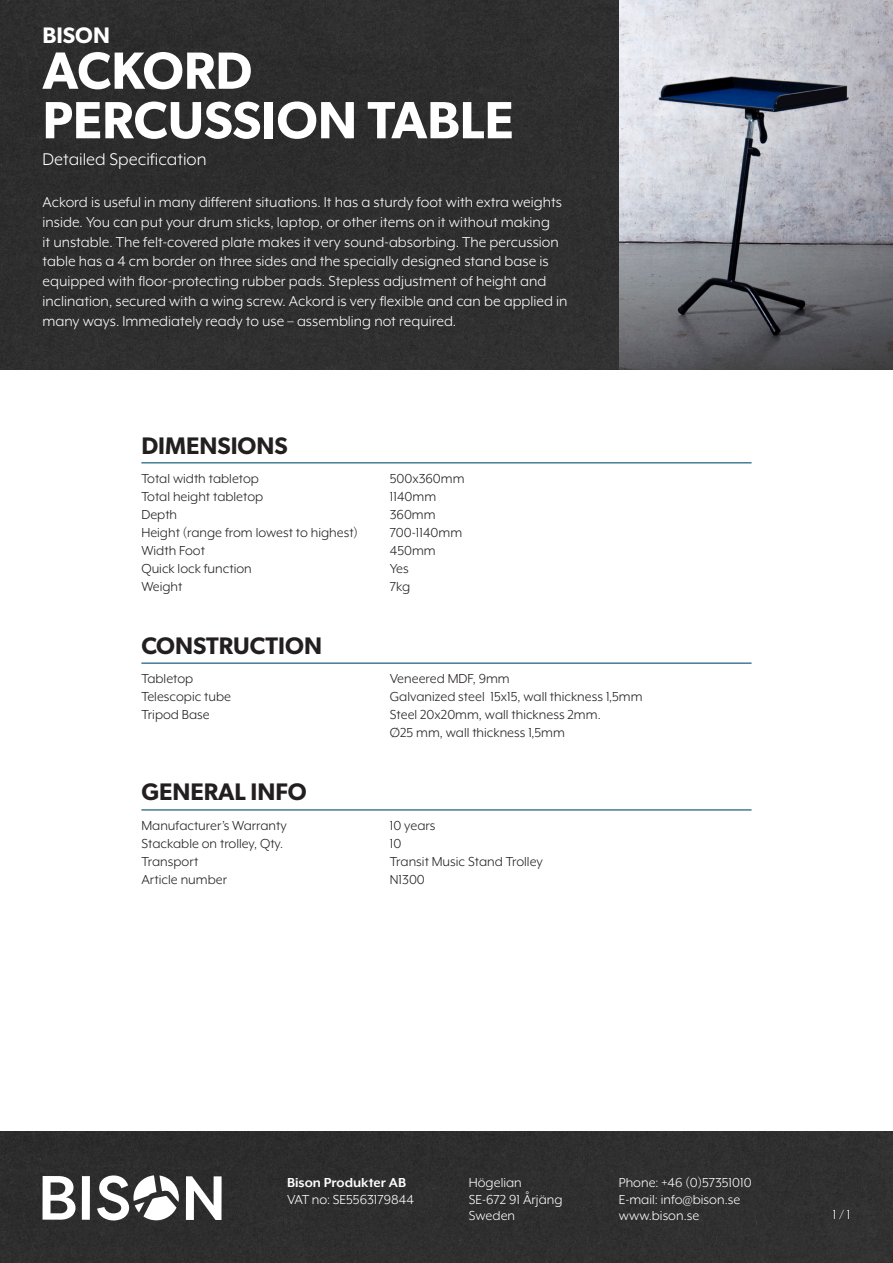
<style>
.page{position:relative;width:893px;height:1263px;background:#fff}
.page>*{position:absolute;margin:0;border:0;box-sizing:border-box;transform-origin:0 0}
.t1{font:600 52.5px "Gibson";color:#fff}
.t2{font:600 24px "Gibson";color:#231f20}
.t3{font:600 22.5px "Gibson";color:#fff}
.t4{font:19.5px "Mr Eaves XL Mod OT";color:#fff}
.Brödtext{font:16.5px/19.8px "Mr Eaves XL Mod OT";color:#fff}
.Tabell_brödtext{font:15px "Mr Eaves XL Mod OT";color:#231f20}
.Fot_brödtext{font:15px/16.5px "Mr Eaves XL Mod OT";color:#fff}
.t5{font:700 15px "Mr Eaves XL Mod OT";color:#fff}
</style>
<div class="page">
<div style="left:0;top:1132px;width:893px;height:131px;background:#2e2e2e"></div>
<svg style="left:43px;top:1176px;width:33px;height:44px"></svg>
<div style="left:82px;top:1176px;width:8px;height:44px;background:#fff"></div>
<svg style="left:97px;top:1175px;width:82px;height:45px"></svg>
<svg style="left:186px;top:1176px;width:36px;height:44px"></svg>
<hr style="left:141px;top:462px;width:611px;height:1px;background:#457c96">
<hr style="left:141px;top:662px;width:611px;height:2px;background:#457c96">
<hr style="left:141px;top:809px;width:611px;height:2px;background:#457c96">
<img style="left:0;top:0;width:893px;height:369px">
<p class="t3" style="left:43px;top:21px;width:69px">BISON</p>
<p class="t1" style="left:43px;top:39px;width:211px">ACKORD</p>
<p class="t1" style="left:43px;top:89px;width:473px">PERCUSSION TABLE</p>
<p class="t4" style="left:43px;top:149px;width:166px">Detailed Specification</p>
<p class="Brödtext" style="left:43px;top:192px;width:526px">Ackord is useful in many different situations. It has a sturdy foot with extra weights inside. You can put your drum sticks, laptop, or other items on it without making<br>it unstable. The felt-covered plate makes it very sound-absorbing. The percussion table has a 4 cm border on three sides and the specially designed stand base is equipped with floor-protecting rubber pads. Stepless adjustment of height and inclination, secured with a wing screw. Ackord is very flexible and can be applied in many ways. Immediately ready to use – assembling not required.</p>
<p class="t2" style="left:141px;top:431px;width:148px">DIMENSIONS</p>
<p class="Tabell_brödtext" style="left:141px;top:471px;width:119px">Total width tabletop</p>
<p class="Tabell_brödtext" style="left:141px;top:489px;width:123px">Total height tabletop</p>
<p class="Tabell_brödtext" style="left:141px;top:507px;width:37px">Depth</p>
<p class="Tabell_brödtext" style="left:141px;top:525px;width:218px">Height (range from lowest to highest)</p>
<p class="Tabell_brödtext" style="left:141px;top:543px;width:65px">Width Foot</p>
<p class="Tabell_brödtext" style="left:141px;top:561px;width:112px">Quick lock function</p>
<p class="Tabell_brödtext" style="left:141px;top:579px;width:43px">Weight</p>
<p class="t2" style="left:141px;top:631px;width:182px">CONSTRUCTION</p>
<p class="Tabell_brödtext" style="left:141px;top:671px;width:54px">Tabletop</p>
<p class="Tabell_brödtext" style="left:141px;top:689px;width:91px">Telescopic tube</p>
<p class="Tabell_brödtext" style="left:141px;top:707px;width:70px">Tripod Base</p>
<p class="t2" style="left:141px;top:777px;width:167px">GENERAL INFO</p>
<p class="Tabell_brödtext" style="left:141px;top:818px;width:147px">Manufacturer’s Warranty</p>
<p class="Tabell_brödtext" style="left:141px;top:836px;width:143px">Stackable on trolley, Qty.</p>
<p class="Tabell_brödtext" style="left:141px;top:854px;width:59px">Transport</p>
<p class="Tabell_brödtext" style="left:141px;top:872px;width:87px">Article number</p>
<p class="Tabell_brödtext" style="left:390px;top:471px;width:76px">500x360mm</p>
<p class="Tabell_brödtext" style="left:390px;top:489px;width:48px">1140mm</p>
<p class="Tabell_brödtext" style="left:390px;top:507px;width:47px">360mm</p>
<p class="Tabell_brödtext" style="left:390px;top:525px;width:74px">700-1140mm</p>
<p class="Tabell_brödtext" style="left:390px;top:543px;width:47px">450mm</p>
<p class="Tabell_brödtext" style="left:390px;top:561px;width:21px">Yes</p>
<p class="Tabell_brödtext" style="left:390px;top:579px;width:22px">7kg</p>
<p class="Tabell_brödtext" style="left:390px;top:671px;width:121px">Veneered MDF, 9mm</p>
<p class="Tabell_brödtext" style="left:390px;top:689px;width:254px">Galvanized steel 15x15, wall thickness 1,5mm</p>
<p class="Tabell_brödtext" style="left:390px;top:707px;width:212px">Steel 20x20mm, wall thickness 2mm.</p>
<p class="Tabell_brödtext" style="left:390px;top:725px;width:177px">Ø25 mm, wall thickness 1,5mm</p>
<p class="Tabell_brödtext" style="left:390px;top:818px;width:47px">10 years</p>
<p class="Tabell_brödtext" style="left:390px;top:836px;width:13px">10</p>
<p class="Tabell_brödtext" style="left:390px;top:854px;width:154px">Transit Music Stand Trolley</p>
<p class="Tabell_brödtext" style="left:390px;top:872px;width:37px">N1300</p>
<p class="t5" style="left:287px;top:1175px;width:120px">Bison Produkter AB</p>
<p class="Fot_brödtext" style="left:287px;top:1191px;width:128px">VAT no: SE5563179844</p>
<p class="Fot_brödtext" style="left:469px;top:1175px;width:95px">Högelian<br>SE-672 91 Årjäng<br>Sweden</p>
<p class="Fot_brödtext" style="left:619px;top:1175px;width:134px">Phone: +46 (0)57351010<br>E-mail: info@bison.se www.bison.se</p>
<p class="Fot_brödtext" style="left:833px;top:1206px;width:19px">1 / 1</p>
</div>
